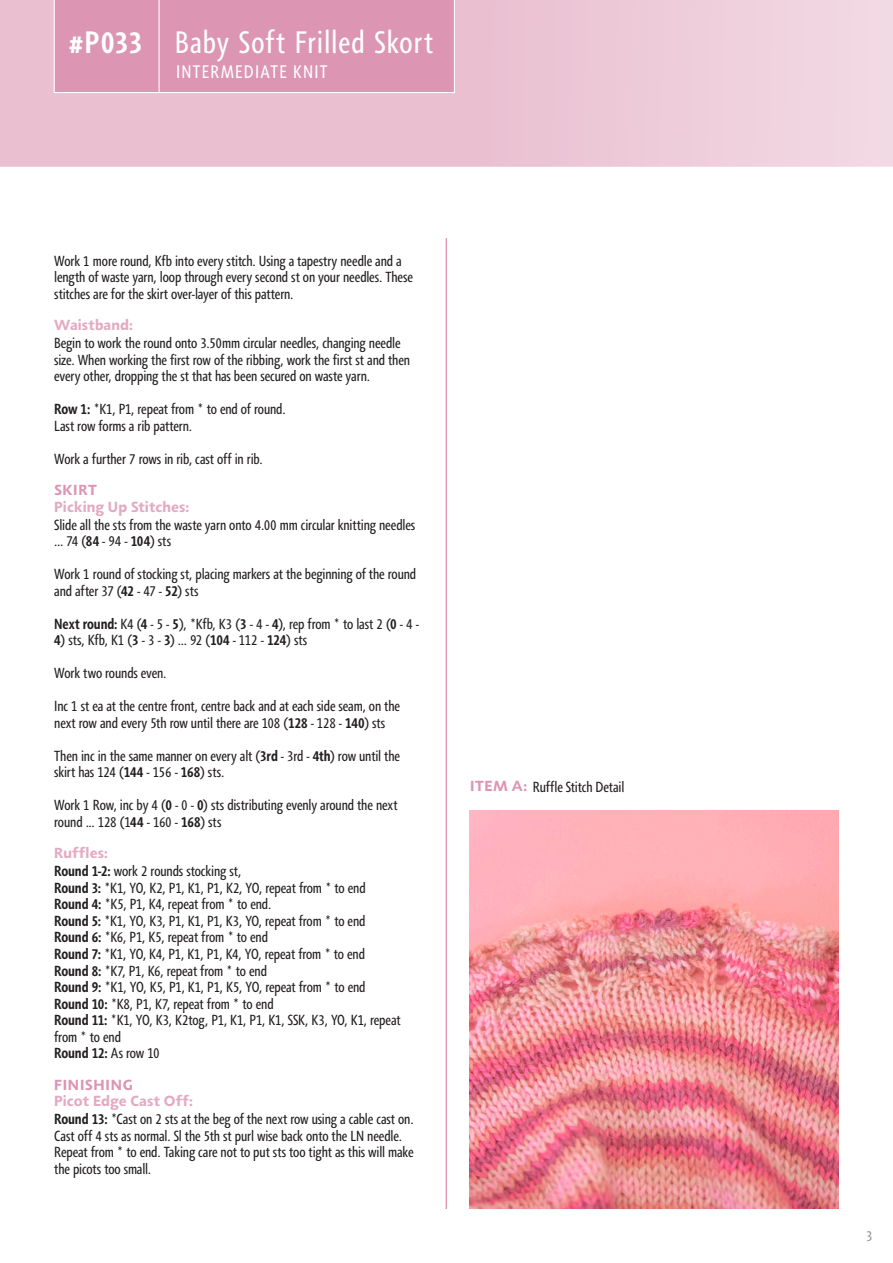
<style>
.page{position:relative;width:893px;height:1263px;background:#fff}
.page>*{position:absolute;margin:0;border:0;box-sizing:border-box;transform-origin:0 0}
.t1{font:condensed 31.8px "Agilita LT Pro";letter-spacing:.03em;color:#fff}
.t2{font:700 condensed 31.8px "Agilita LT Pro";color:#fff}
.t3{font:condensed 18.6px "Agilita LT Pro";letter-spacing:.07em;color:#fff}
.t4{font:condensed 15px/16.5px "Agilita LT Pro";letter-spacing:-.01em;color:#231f20}
.t5{font:700 15px "Agilita LT Pro";letter-spacing:.01em;color:#e3aac2}
.t6{font:700 15px "Agilita LT Pro";letter-spacing:.05em;color:#dc95b3}
.t7{font:condensed 15px "Agilita LT Pro";color:#949698}
.s1{font-weight:700}
.s2{font-weight:700;font-stretch:normal;color:#e3aac2}
.s3{font-weight:700;font-stretch:normal;color:#dc95b3}
</style>
<div class="page">
<svg style="left:0;top:0;width:893px;height:167px;background:#ecc8d6"></svg>
<div style="left:54px;top:0;width:401px;height:93px;background:#dc95b3"></div>
<hr style="left:159px;top:0;width:1px;height:93px;background:#fff">
<hr style="left:446px;top:238px;width:1px;height:971px;background:#dc95b3">
<img style="left:470px;top:811px;width:369px;height:398px">
<h1 class="t2" style="left:69px;top:20px;width:75px">#P033</h1>
<h1 class="t1" style="left:175px;top:21px;width:260px">Baby Soft Frilled Skort</h1>
<p class="t3" style="left:176px;top:59px;width:153px">INTERMEDIATE KNIT</p>
<p class="t4" style="left:54px;top:253px;width:360px">Work 1 more round, Kfb into every stitch. Using a tapestry needle and a length of waste yarn, loop through every second st on your needles. These stitches are for the skirt over-layer of this pattern.</p>
<p class="t5" style="left:54px;top:314px;width:80px">Waistband:</p>
<p class="t4" style="left:54px;top:335px;width:357px">Begin to work the round onto 3.50mm circular needles, changing needle size. When working the first row of the ribbing, work the first st and then every other, dropping the st that has been secured on waste yarn.</p>
<p class="t4" style="left:54px;top:401px;width:233px"><span class="s1">Row 1:</span> *K1, P1, repeat from * to end of round.<br>Last row forms a rib pattern.</p>
<p class="t4" style="left:54px;top:451px;width:210px">Work a further 7 rows in rib, cast off in rib.</p>
<p class="t6" style="left:54px;top:479px;width:44px">SKIRT</p>
<p class="t5" style="left:54px;top:496px;width:137px">Picking Up Stitches:</p>
<p class="t4" style="left:54px;top:517px;width:363px">Slide all the sts from the waste yarn onto 4.00 mm circular knitting needles ... 74 (<span class="s1">84</span> - 94 - <span class="s1">104</span>) sts</p>
<p class="t4" style="left:54px;top:566px;width:364px">Work 1 round of stocking st, placing markers at the beginning of the round and after 37 (<span class="s1">42</span> - 47 - <span class="s1">52</span>) sts</p>
<p class="t4" style="left:54px;top:616px;width:366px"><span class="s1">Next round:</span> K4 (<span class="s1">4</span> - 5 - <span class="s1">5</span>), *Kfb, K3 (<span class="s1">3</span> - 4 - <span class="s1">4</span>), rep from * to last 2 (<span class="s1">0</span> - 4 -</p>
<p class="t4" style="left:54px;top:632px;width:255px"><span class="s1">4</span>) sts, Kfb, K1 (<span class="s1">3</span> - 3 - <span class="s1">3</span>) ... 92 (<span class="s1">104</span> - 112 - <span class="s1">124</span>) sts</p>
<p class="t4" style="left:54px;top:665px;width:114px">Work two rounds even.</p>
<p class="t4" style="left:54px;top:698px;width:347px">Inc 1 st ea at the centre front, centre back and at each side seam, on the next row and every 5th row until there are 108 (<span class="s1">128</span> - 128 - <span class="s1">140</span>) sts</p>
<p class="t4" style="left:54px;top:748px;width:347px">Then inc in the same manner on every alt (<span class="s1">3rd</span> - 3rd - <span class="s1">4th</span>) row until the skirt has 124 (<span class="s1">144</span> - 156 - <span class="s1">168</span>) sts.</p>
<p class="t4" style="left:54px;top:797px;width:345px">Work 1 Row, inc by 4 (<span class="s1">0</span> - 0 - <span class="s1">0</span>) sts distributing evenly around the next round ... 128 (1<span class="s1">44</span> - 160 - <span class="s1">168</span>) sts</p>
<p class="t4" style="left:54px;top:844px;width:189px;line-height:18px"><span class="s2">Ruffles:<br></span><span class="s1">Round 1-2:</span> work 2 rounds stocking st,</p>
<p class="t4" style="left:54px;top:880px;width:348px"><span class="s1">Round 3:</span> *K1, YO, K2, P1, K1, P1, K2, YO, repeat from * to end <span class="s1">Round 4:</span> *K5, P1, K4, repeat from * to end.<br><span class="s1">Round 5:</span> *K1, YO, K3, P1, K1, P1, K3, YO, repeat from * to end <span class="s1">Round 6:</span> *K6, P1, K5, repeat from * to end<br><span class="s1">Round 7:</span> *K1, YO, K4, P1, K1, P1, K4, YO, repeat from * to end <span class="s1">Round 8:</span> *K7, P1, K6, repeat from * to end<br><span class="s1">Round 9:</span> *K1, YO, K5, P1, K1, P1, K5, YO, repeat from * to end <span class="s1">Round 10:</span> *K8, P1, K7, repeat from * to end<br><span class="s1">Round 11:</span> *K1, YO, K3, K2tog, P1, K1, P1, K1, SSK, K3, YO, K1, repeat from * to end<br><span class="s1">Round 12:</span> As row 10</p>
<p class="t6" style="left:54px;top:1073px;width:80px">FINISHING</p>
<p class="t4" style="left:54px;top:1092px;width:361px;line-height:18px"><span class="s2">Picot Edge Cast Off:<br></span><span class="s1">Round 13:</span> *Cast on 2 sts at the beg of the next row using a cable cast on.</p>
<p class="t4" style="left:54px;top:1127px;width:361px">Cast off 4 sts as normal. Sl the 5th st purl wise back onto the LN needle.<br>Repeat from * to end. Taking care not to put sts too tight as this will make the picots too small.</p>
<p class="t4" style="left:470px;top:779px;width:156px"><span class="s3">ITEM A:</span> Ruffle Stitch Detail</p>
<p class="t7" style="left:866px;top:1225px;width:8px">3</p>
</div>
